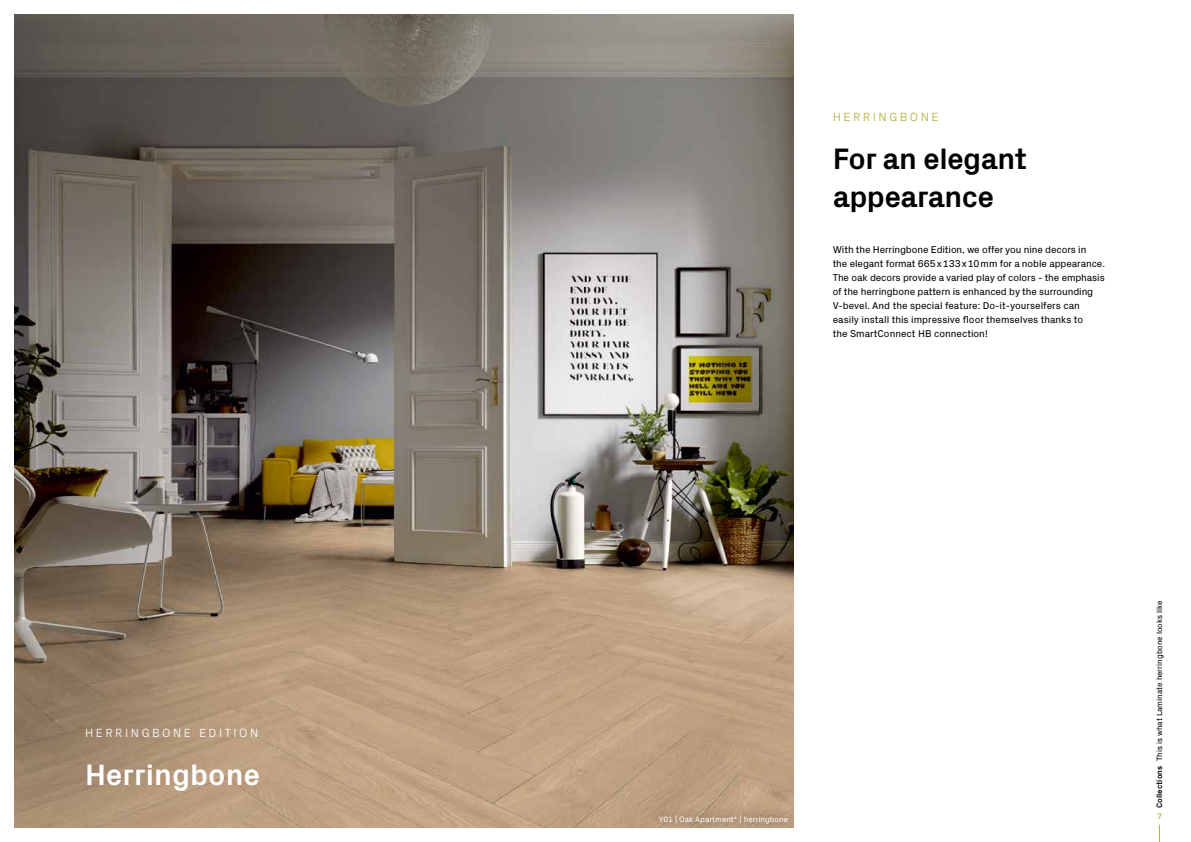
<style>
.page{position:relative;width:1191px;height:842px;background:#fff}
.page>*{position:absolute;margin:0;border:0;box-sizing:border-box;transform-origin:0 0}
.t1{font:700 30px/38px "Px Grotesk";letter-spacing:-.02em;color:#000}
.t2{font:700 30px "Px Grotesk";color:#fff}
.t3{font:300 12px "Px Grotesk";letter-spacing:.21em;color:#fff}
.t4{font:300 12px "Px Grotesk";letter-spacing:.21em;color:#b6b138}
.t5{font:10px/14px "Px Grotesk";letter-spacing:-.01em;color:#000}
.t6{font:8px "Px Grotesk";color:#000}
.t7{font:8px "Px Grotesk";color:#fff}
.t8{font:700 8px "Px Grotesk";color:#b6b138}
.s1{font-weight:700}
</style>
<div class="page">
<img style="left:14px;top:14px;width:779px;height:814px">
<div style="left:650px;top:806px;width:147px;height:27px;background:#322116;opacity:.8"></div>
<svg style="left:1158px;top:825px;width:1px;height:17px"></svg>
<p class="t3" style="left:85px;top:725px;width:175px">HERRINGBONE EDITION</p>
<h1 class="t2" style="left:85px;top:753px;width:177px">Herringbone</h1>
<p class="t4" style="left:832px;top:108px;width:107px">HERRINGBONE</p>
<h1 class="t1" style="left:832px;top:138px;width:196px">For an elegant appearance</h1>
<p class="t5" style="left:832px;top:242px;width:274px">With the Herringbone Edition, we offer you nine decors in<br>the elegant format 665 x 133 x 10 mm for a noble appearance.<br>The oak decors provide a varied play of colors - the emphasis of the herringbone pattern is enhanced by the surrounding V-bevel. And the special feature: Do-it-yourselfers can easily install this impressive floor themselves thanks to<br>the SmartConnect HB connection!</p>
<p class="t6" style="left:1153px;top:808px;width:209px;rotate:-90deg"><span class="s1">Collections</span> This is what Laminate herringbone looks like</p>
<p class="t7" style="left:658px;top:814px;width:131px">Y01 | Oak Apartment* | herringbone</p>
<p class="t8" style="left:1157px;top:810px;width:6px">7</p>
</div>
